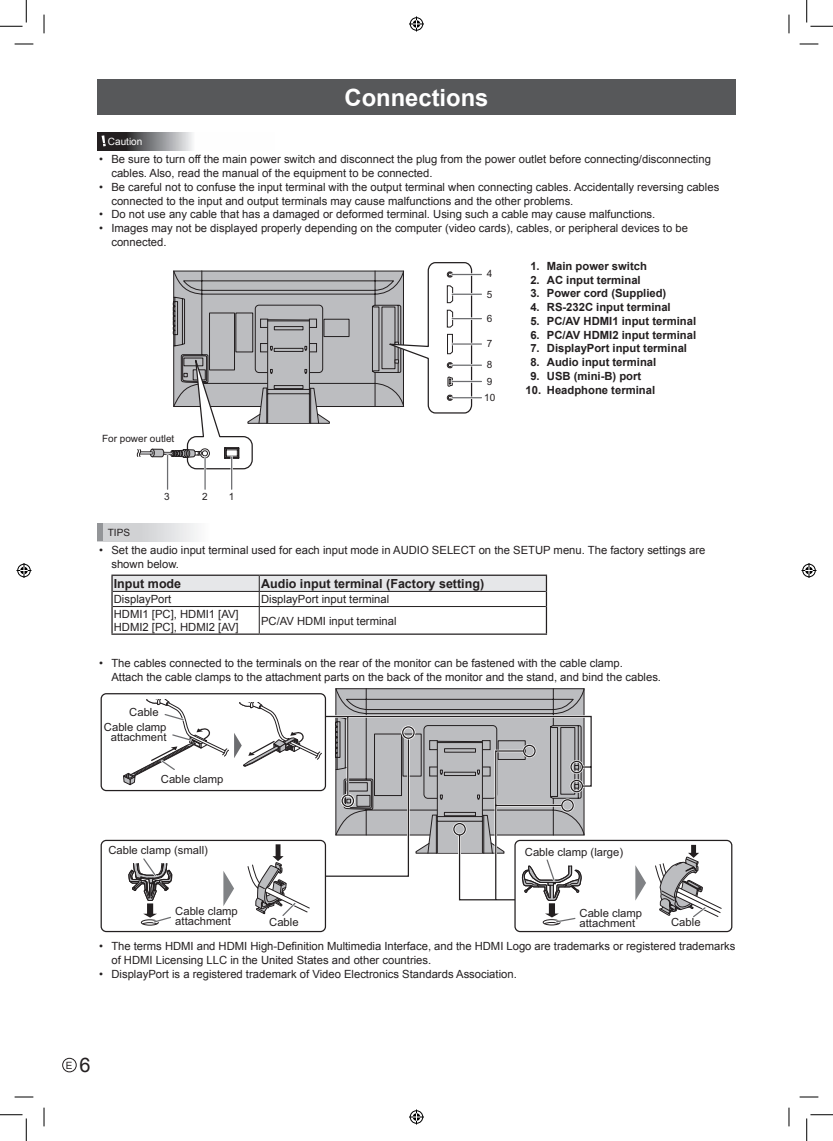
<style>
.page{position:relative;width:833px;height:1141px;background:#fff}
.page>*{position:absolute;margin:0;border:0;box-sizing:border-box;transform-origin:0 0}
.t1{font:700 23.75px "Arial";color:#fff}
.t2{font:700 12.5px "Arial";color:#231f20}
.t3{font:11.25px/13.8px "Arial";color:#231f20}
.t4{font:700 11.25px "Arial";color:#231f20}
.t5{font:10px/20.4px "Arial";color:#231f20}
.t6{font:10px "Arial";color:#fff}
.s1{font-size:20px}
</style>
<div class="page">
<div style="left:62px;top:1057px;width:14px;height:15px;border:1px solid #231f20;border-radius:50%"></div>
<div style="left:97px;top:79px;width:638px;height:36px;background:#57585a"></div>
<svg style="left:97px;top:132px;width:96px;height:18px;background:#707072"></svg>
<svg style="left:101px;top:135px;width:5px;height:11px"></svg>
<svg style="left:136px;top:262px;width:345px;height:208px"></svg>
<hr style="left:204px;top:457px;width:2px;height:32px;background:#fff">
<hr style="left:204px;top:457px;width:1px;height:32px;background:#6c6d70">
<hr style="left:230px;top:457px;width:3px;height:32px;background:#fff">
<hr style="left:231px;top:457px;width:1px;height:32px;background:#6c6d70">
<hr style="left:166px;top:455px;width:2px;height:34px;background:#fff">
<hr style="left:167px;top:455px;width:1px;height:34px;background:#6c6d70">
<div style="left:97px;top:523px;width:177px;height:18px;background:linear-gradient(to right,#c9cacd,#fff)"></div>
<div style="left:97px;top:523px;width:5px;height:18px;background:#939598"></div>
<hr style="left:111px;top:574px;width:148px;height:1px;background:#231f20">
<hr style="left:259px;top:574px;width:287px;height:1px;background:#231f20">
<hr style="left:111px;top:633px;width:148px;height:1px;background:#231f20">
<hr style="left:259px;top:633px;width:287px;height:1px;background:#231f20">
<svg style="left:111px;top:575px;width:435px;height:58px"></svg>
<div style="left:514px;top:839px;width:218px;height:93px;border:1px solid #231f20;border-radius:5px"></div>
<svg style="left:635px;top:865px;width:10px;height:35px"></svg>
<svg style="left:655px;top:844px;width:67px;height:74px"></svg>
<svg style="left:123px;top:688px;width:470px;height:244px"></svg>
<svg style="left:15px;top:43px;width:18px;height:1px"></svg>
<svg style="left:799px;top:43px;width:18px;height:1px"></svg>
<svg style="left:43px;top:15px;width:1px;height:18px"></svg>
<svg style="left:43px;top:1107px;width:1px;height:19px"></svg>
<svg style="left:789px;top:15px;width:1px;height:18px"></svg>
<svg style="left:789px;top:1107px;width:1px;height:19px"></svg>
<svg style="left:15px;top:44px;width:18px;height:1px"></svg>
<svg style="left:799px;top:44px;width:18px;height:1px"></svg>
<svg style="left:15px;top:1096px;width:18px;height:1px"></svg>
<svg style="left:799px;top:1096px;width:18px;height:1px"></svg>
<svg style="left:44px;top:15px;width:1px;height:18px"></svg>
<svg style="left:44px;top:1107px;width:1px;height:19px"></svg>
<svg style="left:788px;top:15px;width:1px;height:18px"></svg>
<svg style="left:788px;top:1107px;width:1px;height:19px"></svg>
<svg style="left:0;top:0;width:27px;height:27px"></svg>
<svg style="left:0;top:1114px;width:27px;height:26px"></svg>
<svg style="left:806px;top:0;width:26px;height:27px"></svg>
<svg style="left:806px;top:1114px;width:26px;height:26px"></svg>
<div style="left:408px;top:16px;width:16px;height:16px;border:3px solid #fff;border-radius:50%"></div>
<svg style="left:409px;top:16px;width:15px;height:15px"></svg>
<div style="left:408px;top:1109px;width:16px;height:15px;border:3px solid #fff;border-radius:50%"></div>
<svg style="left:409px;top:1109px;width:15px;height:15px"></svg>
<div style="left:16px;top:562px;width:16px;height:16px;border:3px solid #fff;border-radius:50%"></div>
<svg style="left:16px;top:563px;width:15px;height:15px"></svg>
<div style="left:800px;top:562px;width:16px;height:16px;border:3px solid #fff;border-radius:50%"></div>
<svg style="left:801px;top:563px;width:15px;height:15px"></svg>
<h1 class="t1" style="left:344px;top:82px;width:145px">Connections</h1>
<p class="t6" style="left:108px;top:135px;width:36px">Caution</p>
<p class="t3" style="left:111px;top:153px;width:600px;text-indent:-12px">• Be sure to turn off the main power switch and disconnect the plug from the power outlet before connecting/disconnecting cables. Also, read the manual of the equipment to be connected.</p>
<p class="t3" style="left:111px;top:180px;width:609px;text-indent:-12px">• Be careful not to confuse the input terminal with the output terminal when connecting cables. Accidentally reversing cables connected to the input and output terminals may cause malfunctions and the other problems.</p>
<p class="t3" style="left:99px;top:208px;width:557px">• Do not use any cable that has a damaged or deformed terminal. Using such a cable may cause malfunctions.</p>
<p class="t3" style="left:111px;top:221px;width:577px;text-indent:-12px">• Images may not be displayed properly depending on the computer (video cards), cables, or peripheral devices to be connected.</p>
<p class="t5" style="left:102px;top:428px;width:74px">For power outlet</p>
<p class="t5" style="left:164px;top:486px;width:7px">3</p>
<p class="t5" style="left:202px;top:486px;width:7px">2</p>
<p class="t5" style="left:229px;top:486px;width:7px">1</p>
<p class="t5" style="left:486px;top:264px;width:7px">4<br>5</p>
<p class="t5" style="left:486px;top:308px;width:7px">6</p>
<p class="t5" style="left:486px;top:333px;width:7px;line-height:20.9px">7<br>8</p>
<p class="t5" style="left:484px;top:373px;width:13px;line-height:16.6px">9<br>10</p>
<p class="t4" style="left:530px;top:258px;width:118px">1. Main power switch</p>
<p class="t4" style="left:530px;top:272px;width:112px">2. AC input terminal</p>
<p class="t4" style="left:530px;top:286px;width:137px">3. Power cord (Supplied)</p>
<p class="t4" style="left:530px;top:300px;width:142px">4. RS-232C input terminal</p>
<p class="t4" style="left:530px;top:313px;width:167px">5. PC/AV HDMI1 input terminal</p>
<p class="t4" style="left:530px;top:327px;width:167px">6. PC/AV HDMI2 input terminal</p>
<p class="t4" style="left:530px;top:341px;width:158px">7. DisplayPort input terminal</p>
<p class="t4" style="left:530px;top:355px;width:127px">8. Audio input terminal</p>
<p class="t4" style="left:530px;top:368px;width:112px">9. USB (mini-B) port</p>
<p class="t4" style="left:525px;top:382px;width:131px">10. Headphone terminal</p>
<p class="t5" style="left:108px;top:522px;width:24px">TIPS</p>
<p class="t3" style="left:111px;top:543px;width:595px;text-indent:-12px">• Set the audio input terminal used for each input mode in AUDIO SELECT on the SETUP menu. The factory settings are shown below.</p>
<p class="t2" style="left:114px;top:575px;width:69px">Input mode</p>
<p class="t2" style="left:261px;top:575px;width:224px">Audio input terminal (Factory setting)</p>
<p class="t3" style="left:114px;top:592px;width:59px">DisplayPort</p>
<p class="t3" style="left:261px;top:592px;width:130px">DisplayPort input terminal</p>
<p class="t3" style="left:114px;top:608px;width:126px;line-height:12.5px">HDMI1 [PC], HDMI1 [AV]<br>HDMI2 [PC], HDMI2 [AV]</p>
<p class="t3" style="left:261px;top:613px;width:137px">PC/AV HDMI input terminal</p>
<p class="t3" style="left:111px;top:656px;width:551px;text-indent:-12px">• The cables connected to the terminals on the rear of the monitor can be fastened with the cable clamp.<br>Attach the cable clamps to the attachment parts on the back of the monitor and the stand, and bind the cables.</p>
<p class="t3" style="left:129px;top:705px;width:31px">Cable</p>
<p class="t3" style="left:104px;top:722px;width:64px;line-height:10px;text-align:right">Cable clamp attachment</p>
<p class="t3" style="left:161px;top:772px;width:64px">Cable clamp</p>
<p class="t3" style="left:108px;top:843px;width:101px">Cable clamp (small)</p>
<p class="t3" style="left:524px;top:844px;width:100px">Cable clamp (large)</p>
<p class="t3" style="left:175px;top:906px;width:64px;line-height:10px">Cable clamp attachment</p>
<p class="t3" style="left:579px;top:907px;width:64px;line-height:10px">Cable clamp attachment</p>
<p class="t3" style="left:111px;top:939px;width:625px;text-indent:-12px">• The terms HDMI and HDMI High-Definition Multimedia Interface, and the HDMI Logo are trademarks or registered trademarks of HDMI Licensing LLC in the United States and other countries.</p>
<p class="t3" style="left:99px;top:966px;width:419px">• DisplayPort is a registered trademark of Video Electronics Standards Association.</p>
<p class="t3" style="left:269px;top:915px;width:31px">Cable</p>
<p class="t3" style="left:670px;top:915px;width:31px">Cable</p>
<p class="t5" style="left:66px;top:1054px;width:26px">E <span class="s1">6</span></p>
</div>
